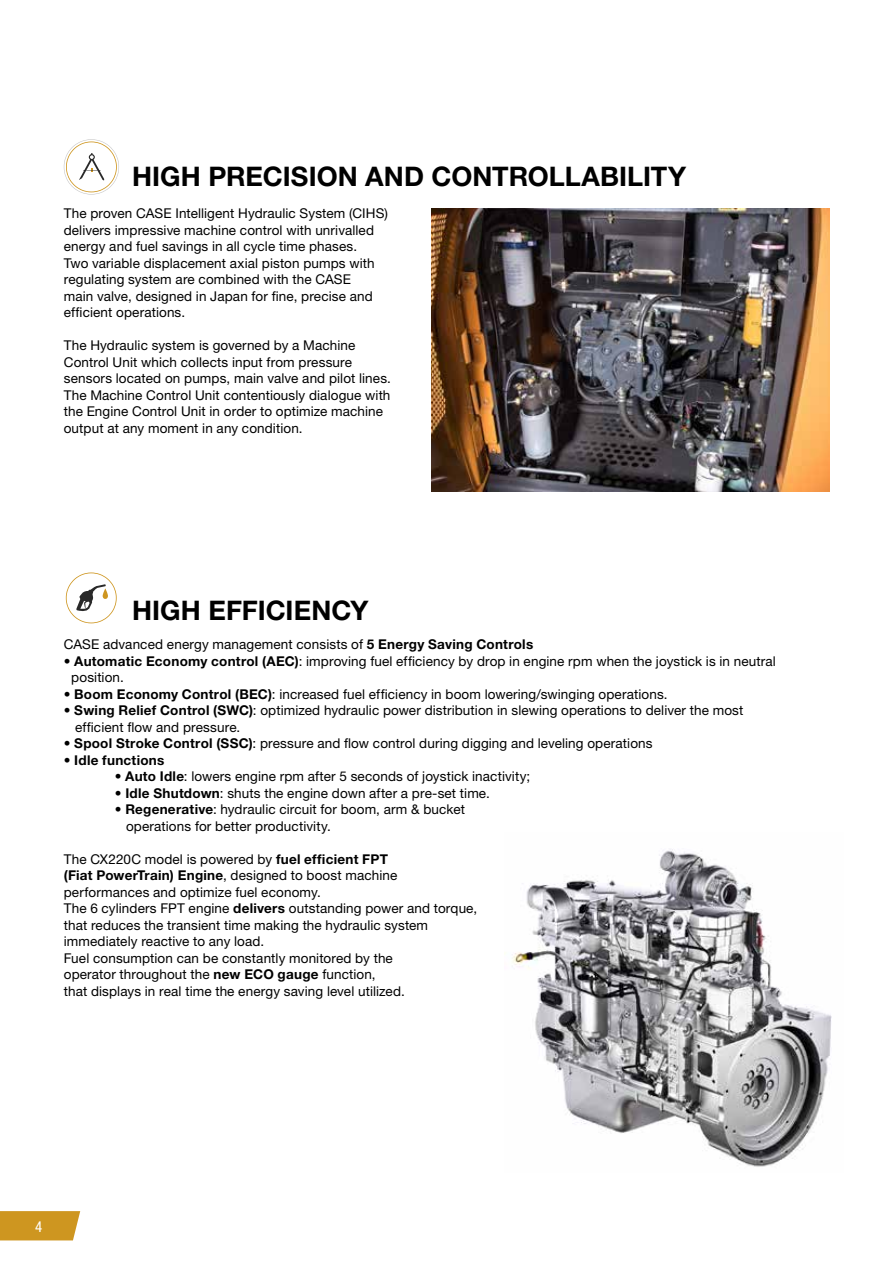
<style>
.page{position:relative;width:893px;height:1263px;background:#fff}
.page>*{position:absolute;margin:0;border:0;box-sizing:border-box;transform-origin:0 0}
.t1{font:700 27px "Helvetica Neue LT Pro";color:#000}
.t2{font:condensed 15px "Helvetica Neue LT Std";color:#fff}
.t3{font:13.5px/16.5px "Helvetica Neue LT Pro";letter-spacing:.01em;color:#000}
.t4{font:700 13.5px "Helvetica Neue LT Pro";letter-spacing:.02em;color:#000}
.s1{font-weight:700}
.s2{font-weight:400}
</style>
<div class="page">
<svg style="left:0;top:1211px;width:80px;height:29px;background:#d09a2a"></svg>
<img style="left:512px;top:849px;width:320px;height:318px">
<svg style="left:64px;top:139px;width:55px;height:56px"></svg>
<svg style="left:65px;top:572px;width:52px;height:52px"></svg>
<svg style="left:103px;top:588px;width:5px;height:11px"></svg>
<img style="left:432px;top:208px;width:397px;height:283px">
<h1 class="t1" style="left:132px;top:160px;width:556px">HIGH PRECISION AND CONTROLLABILITY</h1>
<p class="t3" style="left:64px;top:205px;width:326px">The proven CASE Intelligent Hydraulic System (CIHS) delivers impressive machine control with unrivalled energy and fuel savings in all cycle time phases.<br>Two variable displacement axial piston pumps with regulating system are combined with the CASE<br>main valve, designed in Japan for fine, precise and efficient operations.</p>
<p class="t3" style="left:64px;top:337px;width:329px">The Hydraulic system is governed by a Machine Control Unit which collects input from pressure sensors located on pumps, main valve and pilot lines.<br>The Machine Control Unit contentiously dialogue with the Engine Control Unit in order to optimize machine output at any moment in any condition.</p>
<h1 class="t1" style="left:132px;top:593px;width:238px">HIGH EFFICIENCY</h1>
<p class="t3" style="left:64px;top:636px;width:471px">CASE advanced energy management consists of <span class="s1">5 Energy Saving Controls</span></p>
<p class="t3" style="left:71px;top:653px;width:706px;text-indent:-8px">• <span class="s1">Automatic Economy control (AEC)</span>: improving fuel efficiency by drop in engine rpm when the joystick is in neutral position.</p>
<p class="t3" style="left:64px;top:686px;width:605px">• <span class="s1">Boom Economy Control (BEC)</span>: increased fuel efficiency in boom lowering/swinging operations.</p>
<p class="t3" style="left:75px;top:702px;width:670px;text-indent:-11px">• <span class="s1">Swing Relief Control (SWC)</span>: optimized hydraulic power distribution in slewing operations to deliver the most efficient flow and pressure.</p>
<p class="t3" style="left:64px;top:735px;width:590px">• <span class="s1">Spool Stroke Control (SSC)</span>: pressure and flow control during digging and leveling operations</p>
<p class="t4" style="left:64px;top:752px;width:102px"><span class="s2">•</span> Idle functions</p>
<p class="t3" style="left:115px;top:768px;width:417px">• <span class="s1">Auto Idle</span>: lowers engine rpm after 5 seconds of joystick inactivity;</p>
<p class="t3" style="left:115px;top:785px;width:377px">• <span class="s1">Idle Shutdown</span>: shuts the engine down after a pre-set time.</p>
<p class="t3" style="left:126px;top:801px;width:340px;text-indent:-11px">• <span class="s1">Regenerative</span>: hydraulic circuit for boom, arm &amp; bucket operations for better productivity.</p>
<p class="t3" style="left:64px;top:851px;width:415px">The CX220C model is powered by <span class="s1">fuel efficient FPT<br>(Fiat PowerTrain) Engine</span>, designed to boost machine performances and optimize fuel economy.<br>The 6 cylinders FPT engine <span class="s1">delivers</span> outstanding power and torque, that reduces the transient time making the hydraulic system immediately reactive to any load.<br>Fuel consumption can be constantly monitored by the<br>operator throughout the <span class="s1">new ECO gauge</span> function,<br>that displays in real time the energy saving level utilized.</p>
<p class="t2" style="left:35px;top:1218px;width:9px">4</p>
</div>
